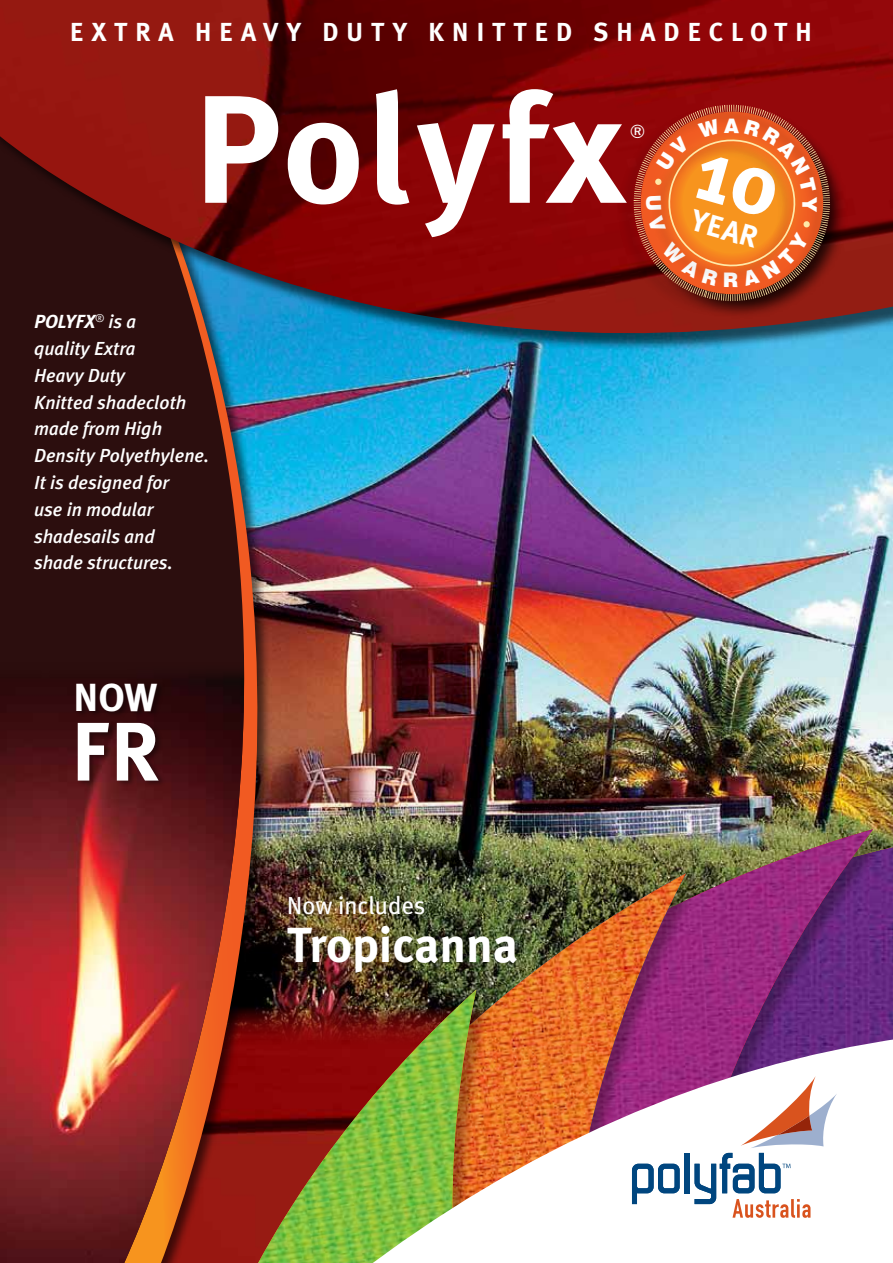
<style>
.page{position:relative;width:893px;height:1263px;background:#fff}
.page>*{position:absolute;margin:0;border:0;box-sizing:border-box;transform-origin:0 0}
.t1{font:700 153.3px "Meta Plus";letter-spacing:.025em;color:#fff}
.t2{font:700 82.95px "Meta Plus";color:#fff}
.t3{font:700 49.2px "Meta Plus";color:#fff}
.t4{font:700 39.15px "Meta Plus";color:#fff}
.t5{font:700 30px "Meta Plus";color:#fff}
.t6{font:700 26.1px "Meta Plus";letter-spacing:.29em;color:#fff}
.t7{font:24.6px "Meta Plus";color:#fff}
.t8{font:900 20.1px "Swiss 721 BT";color:#fff}
.t9{font:italic 500 18.9px/26.8px "Meta Plus";color:#fff}
.t10{font:18.6px "Swiss 721 BT";color:#fff}
.s1{font-weight:700}
</style>
<div class="page">
<img style="left:403px;top:408px;width:490px;height:435px">
<img style="left:0;top:408px;width:403px;height:421px">
<img style="left:0;top:662px;width:246px;height:601px">
<div style="left:76px;top:682px;width:90px;height:105px;background:#000;opacity:.4"></div>
<img style="left:0;top:0;width:893px;height:408px">
<div style="left:616px;top:104px;width:214px;height:214px;background:#000;opacity:.3"></div>
<svg style="left:618px;top:89px;width:228px;height:219px"></svg>
<img style="left:296px;top:829px;width:577px;height:208px">
<img style="left:274px;top:873px;width:412px;height:164px">
<svg style="left:228px;top:990px;width:30px;height:273px"></svg>
<img style="left:258px;top:990px;width:218px;height:273px">
<svg style="left:355px;top:1037px;width:538px;height:226px"></svg>
<svg style="left:632px;top:1164px;width:48px;height:40px"></svg>
<div style="left:685px;top:1153px;width:5px;height:40px;background:#00467f"></div>
<svg style="left:695px;top:1076px;width:142px;height:142px"></svg>
<svg style="left:646px;top:118px;width:171px;height:168px"></svg>
<h3 class="t6" style="left:70px;top:17px;width:744px">EXTR A HE AVY DUTY KN ITTE D SHADE CL O TH</h3>
<h1 class="t1" style="left:192px;top:61px;width:435px">POLYFX</h1>
<p class="t10" style="left:630px;top:120px;width:17px">®</p>
<p class="t9" style="left:34px;top:308px;width:177px"><span class="s1">POLYFX</span><sup>®</sup> is a<br>quality Extra<br>Heavy Duty<br>Knitted shadecloth made from High<br>Density Polyethylene.<br>It is designed for<br>use in modular shadesails and<br>shade structures.</p>
<h3 class="t5" style="left:696px;top:203px;width:63px;rotate:16deg">YEAR</h3>
<p class="t8" style="left:723px;top:268px;width:17px">R</p>
<h3 class="t4" style="left:73px;top:675px;width:86px">NOW</h3>
<h2 class="t2" style="left:71px;top:704px;width:91px">FR</h2>
<h3 class="t7" style="left:287px;top:891px;width:140px">Now includes</h3>
<h3 class="t3" style="left:287px;top:916px;width:233px">TROPICANNA</h3>
</div>
